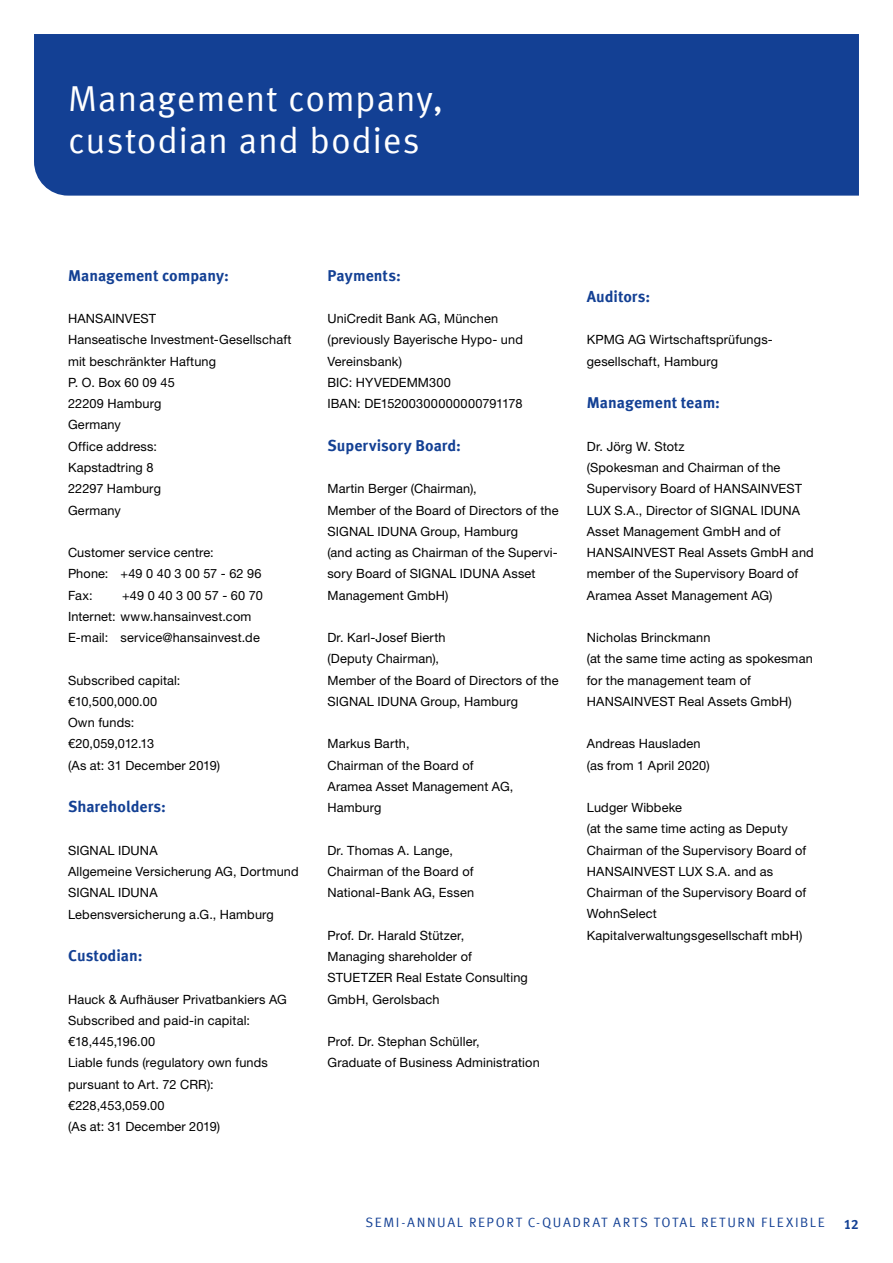
<style>
.page{position:relative;width:893px;height:1263px;background:#fff}
.page>*{position:absolute;margin:0;border:0;box-sizing:border-box;transform-origin:0 0}
.t1{font:36px/42.5px "Meta Offc Pro Norm";letter-spacing:.015em;color:#fff}
.t2{font:700 15.75px "Meta Offc Pro";color:#134094}
.t3{font:13.5px "Meta Offc Pro Norm";letter-spacing:.12em;color:#134094}
.t4{font:700 13.5px "Meta Offc Pro";color:#134094}
.t5{font:12.75px/21.3px "Helvetica Neue LTW1 G";letter-spacing:.01em;color:#000}
</style>
<div class="page">
<div style="left:34px;top:34px;width:825px;height:162px;background:#134094"></div>
<h1 class="t1" style="left:68px;top:75px;width:377px">Management company, custodian and bodies</h1>
<p class="t2" style="left:68px;top:263px;width:162px">Management company:</p>
<p class="t5" style="left:68px;top:308px;width:225px">HANSAINVEST<br>Hanseatische Investment-Gesellschaft mit beschränkter Haftung<br>P. O. Box 60 09 45<br>22209 Hamburg<br>Germany<br>Office address:<br>Kapstadtring 8<br>22297 Hamburg<br>Germany</p>
<p class="t5" style="left:68px;top:542px;width:195px">Customer service centre:<br>Phone: +49 0 40 3 00 57 - 62 96<br>Fax:</p>
<p class="t5" style="left:68px;top:584px;width:196px;text-indent:54px">+49 0 40 3 00 57 - 60 70<br>Internet: www.hansainvest.com<br>E-mail: service@hansainvest.de</p>
<p class="t5" style="left:68px;top:669px;width:154px">Subscribed capital: €10,500,000.00<br>Own funds: €20,059,012.13<br>(As at: 31 December 2019)</p>
<p class="t2" style="left:68px;top:794px;width:99px">Shareholders:</p>
<p class="t5" style="left:68px;top:839px;width:232px">SIGNAL IDUNA<br>Allgemeine Versicherung AG, Dortmund<br>SIGNAL IDUNA<br>Lebensversicherung a.G., Hamburg</p>
<p class="t2" style="left:68px;top:943px;width:76px">Custodian:</p>
<p class="t5" style="left:68px;top:988px;width:220px">Hauck &amp; Aufhäuser Privatbankiers AG<br>Subscribed and paid-in capital: €18,445,196.00<br>Liable funds (regulatory own funds pursuant to Art. 72 CRR): €228,453,059.00<br>(As at: 31 December 2019)</p>
<p class="t2" style="left:327px;top:263px;width:75px">Payments:</p>
<p class="t5" style="left:327px;top:308px;width:197px">UniCredit Bank AG, München (previously Bayerische Hypo- und<br>Vereinsbank)<br>BIC: HYVEDEMM300<br>IBAN: DE15200300000000791178</p>
<p class="t2" style="left:327px;top:433px;width:135px">Supervisory Board:</p>
<p class="t5" style="left:327px;top:478px;width:233px">Martin Berger (Chairman),<br>Member of the Board of Directors of the<br>SIGNAL IDUNA Group, Hamburg<br>(and acting as Chairman of the Supervi&shy;sory Board of SIGNAL IDUNA Asset<br>Management GmbH)</p>
<p class="t5" style="left:327px;top:627px;width:233px">Dr. Karl-Josef Bierth<br>(Deputy Chairman),<br>Member of the Board of Directors of the<br>SIGNAL IDUNA Group, Hamburg</p>
<p class="t5" style="left:327px;top:733px;width:188px">Markus Barth,<br>Chairman of the Board of<br>Aramea Asset Management AG,<br>Hamburg</p>
<p class="t5" style="left:327px;top:839px;width:148px">Dr. Thomas A. Lange,<br>Chairman of the Board of<br>National-Bank AG, Essen</p>
<p class="t5" style="left:327px;top:924px;width:202px">Prof. Dr. Harald Stützer,<br>Managing shareholder of<br>STUETZER Real Estate Consulting<br>GmbH, Gerolsbach</p>
<p class="t5" style="left:327px;top:1031px;width:214px">Prof. Dr. Stephan Schüller,<br>Graduate of Business Administration</p>
<p class="t2" style="left:587px;top:284px;width:65px">Auditors:</p>
<p class="t5" style="left:587px;top:329px;width:188px">KPMG AG Wirtschaftsprüfungs&shy;gesellschaft, Hamburg</p>
<p class="t2" style="left:587px;top:390px;width:135px">Management team:</p>
<p class="t5" style="left:587px;top:435px;width:228px">Dr. Jörg W. Stotz<br>(Spokesman and Chairman of the<br>Supervisory Board of HANSAINVEST<br>LUX S.A., Director of SIGNAL IDUNA<br>Asset Management GmbH and of<br>HANSAINVEST Real Assets GmbH and member of the Supervisory Board of<br>Aramea Asset Management AG)</p>
<p class="t5" style="left:587px;top:627px;width:227px">Nicholas Brinckmann<br>(at the same time acting as spokesman for the management team of<br>HANSAINVEST Real Assets GmbH)</p>
<p class="t5" style="left:587px;top:733px;width:124px">Andreas Hausladen (as from 1 April 2020)</p>
<p class="t5" style="left:587px;top:797px;width:221px">Ludger Wibbeke<br>(at the same time acting as Deputy<br>Chairman of the Supervisory Board of<br>HANSAINVEST LUX S.A. and as<br>Chairman of the Supervisory Board of<br>WohnSelect<br>Kapitalverwaltungsgesellschaft mbH)</p>
<p class="t3" style="left:365px;top:1211px;width:306px">SEMI-ANNUAL REPORT C-QUADRAT ARTS Total</p>
<p class="t3" style="left:701px;top:1211px;width:19px">Return</p>
<p class="t3" style="left:761px;top:1211px;width:57px">Fle xi ble</p>
<p class="t4" style="left:844px;top:1214px;width:17px">12</p>
</div>
